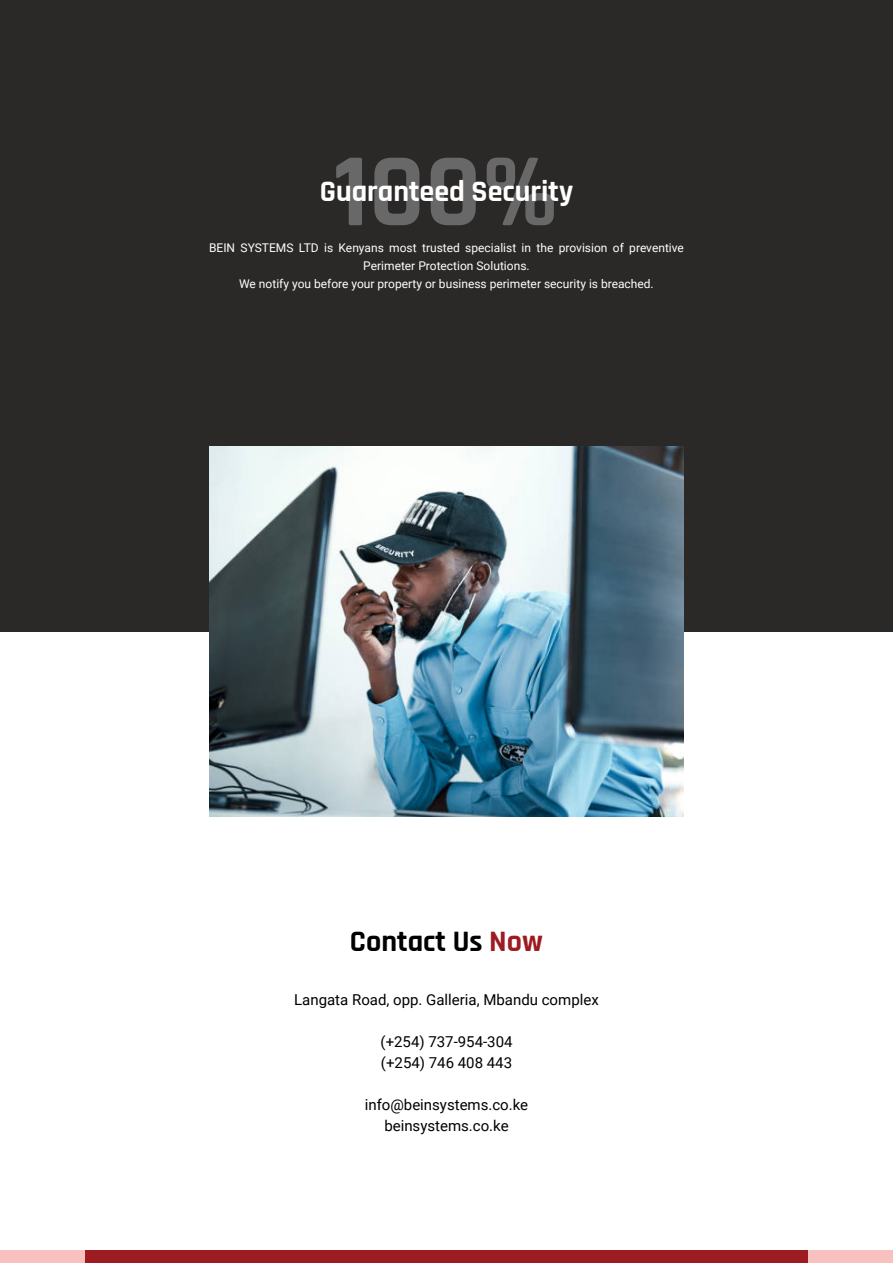
<style>
.page{position:relative;width:893px;height:1263px;background:#fff}
.page>*{position:absolute;margin:0;border:0;box-sizing:border-box;transform-origin:0 0}
.t1{font:700 105px "Rajdhani";color:#fff}
.t2{font:700 30px "Rajdhani";color:#fff}
.t3{font:700 30px "Rajdhani";color:#000}
.t4{font:15px "Roboto";color:#000}
.t5{font:12px/18px "Roboto";color:#fff;text-align:center}
.s1{color:#9c1c21}
</style>
<div class="page">
<div style="left:0;top:0;width:893px;height:631px;background:#2a2928"></div>
<img style="left:209px;top:447px;width:475px;height:369px">
<div style="left:0;top:1250px;width:893px;height:13px;background:#f9c0c0"></div>
<div style="left:85px;top:1250px;width:723px;height:13px;background:#9c1c21"></div>
<h1 class="t1" style="left:334px;top:128px;width:227px">100%</h1>
<p class="t2" style="left:320px;top:173px;width:255px">Guaranteed Security</p>
<p class="t5" style="left:209px;top:239px;width:476px">BEIN SYSTEMS LTD is Kenyans most trusted specialist in the provision of preventive<br>Perimeter Protection Solutions.</p>
<p class="t5" style="left:239px;top:275px;width:416px">We notify you before your property or business perimeter security is breached.</p>
<p class="t3" style="left:350px;top:923px;width:194px">Contact Us <span class="s1">Now</span></p>
<p class="t4" style="left:294px;top:989px;width:306px">Langata Road, opp. Galleria, Mbandu complex</p>
<p class="t4" style="left:381px;top:1031px;width:134px">(+254) 737-954-304</p>
<p class="t4" style="left:381px;top:1052px;width:133px">(+254) 746 408 443</p>
<p class="t4" style="left:365px;top:1094px;width:165px">info@beinsystems.co.ke</p>
<p class="t4" style="left:384px;top:1115px;width:126px">beinsystems.co.ke</p>
</div>
